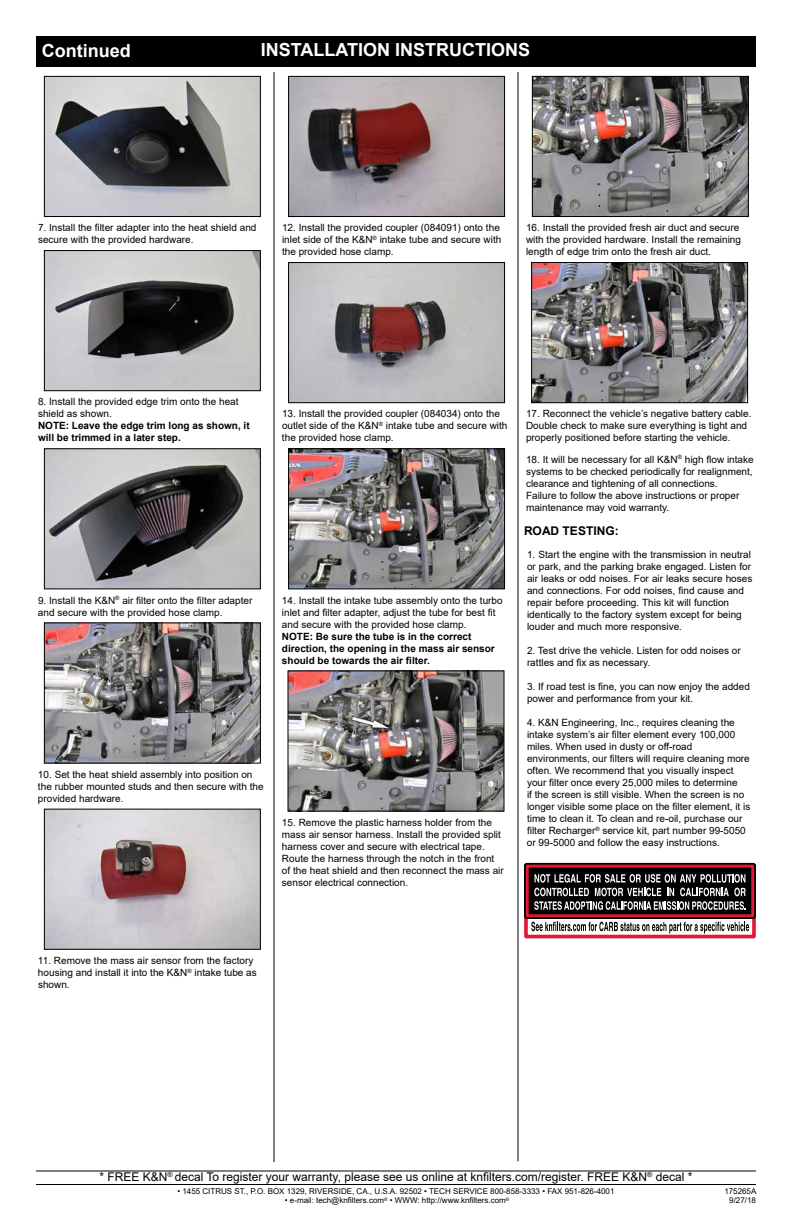
<style>
.page{position:relative;width:792px;height:1224px;background:#fff}
.page>*{position:absolute;margin:0;border:0;box-sizing:border-box;transform-origin:0 0}
.t1{font:700 18px "Arial";color:#fff}
.t2{font:12px "Arial";color:#000}
.t3{font:700 12px "Arial";color:#000}
.t4{font:10px/12px "Arial";color:#000}
.t5{font:700 10px/12px "Arial";color:#000}
.t6{font:8px/9.6px "Arial";color:#000;text-align:center}
</style>
<div class="page">
<div style="left:36px;top:36px;width:720px;height:31px;background:#000"></div>
<hr style="left:36px;top:1184px;width:720px;height:1px;background:#000">
<hr style="left:36px;top:1171px;width:720px;height:1px;background:#000">
<hr style="left:274px;top:72px;width:1px;height:1090px;background:#000">
<hr style="left:518px;top:72px;width:1px;height:1089px;background:#000">
<div style="left:524px;top:910px;width:232px;height:28px;border:4px solid #e31837"></div>
<div style="left:526px;top:865px;width:228px;height:52px;background:#000"></div>
<div style="left:524px;top:863px;width:232px;height:56px;border:5px solid #000"></div>
<div style="left:526px;top:865px;width:228px;height:52px;border:3px solid #e31837"></div>
<svg style="left:531px;top:922px;width:218px;height:12px"></svg>
<svg style="left:534px;top:874px;width:212px;height:36px"></svg>
<img style="left:46px;top:78px;width:213px;height:137px">
<div style="left:44px;top:76px;width:217px;height:141px;border:1px solid #000"></div>
<img style="left:46px;top:252px;width:213px;height:137px">
<div style="left:44px;top:250px;width:217px;height:141px;border:1px solid #000"></div>
<img style="left:46px;top:450px;width:213px;height:137px">
<div style="left:44px;top:448px;width:217px;height:141px;border:1px solid #000"></div>
<img style="left:46px;top:625px;width:213px;height:136px">
<div style="left:44px;top:623px;width:217px;height:140px;border:1px solid #000"></div>
<img style="left:46px;top:811px;width:213px;height:137px">
<div style="left:44px;top:809px;width:217px;height:141px;border:1px solid #000"></div>
<img style="left:290px;top:78px;width:213px;height:137px">
<div style="left:288px;top:76px;width:217px;height:141px;border:1px solid #000"></div>
<img style="left:533px;top:264px;width:213px;height:137px">
<div style="left:531px;top:262px;width:217px;height:141px;border:1px solid #000"></div>
<img style="left:290px;top:264px;width:213px;height:137px">
<div style="left:288px;top:262px;width:217px;height:141px;border:1px solid #000"></div>
<img style="left:290px;top:450px;width:213px;height:137px">
<div style="left:288px;top:448px;width:217px;height:141px;border:1px solid #000"></div>
<img style="left:290px;top:673px;width:212px;height:136px">
<div style="left:288px;top:671px;width:216px;height:140px;border:1px solid #000"></div>
<img style="left:534px;top:78px;width:213px;height:137px">
<div style="left:532px;top:76px;width:217px;height:141px;border:1px solid #000"></div>
<h1 class="t1" style="left:42px;top:38px;width:90px">Continued</h1>
<h1 class="t1" style="left:261px;top:37px;width:271px">INSTALLATION INSTRUCTIONS</h1>
<p class="t4" style="left:38px;top:222px;width:220px">7. Install the filter adapter into the heat shield and secure with the provided hardware.</p>
<p class="t4" style="left:282px;top:222px;width:221px">12. Install the provided coupler (084091) onto the inlet side of the K&amp;N<sup>®</sup> intake tube and secure with the provided hose clamp.</p>
<p class="t4" style="left:526px;top:222px;width:217px">16. Install the provided fresh air duct and secure with the provided hardware. Install the remaining length of edge trim onto the fresh air duct.</p>
<p class="t4" style="left:38px;top:396px;width:202px">8. Install the provided edge trim onto the heat shield as shown.</p>
<p class="t5" style="left:38px;top:420px;width:213px">NOTE: Leave the edge trim long as shown, it will be trimmed in a later step.</p>
<p class="t4" style="left:38px;top:594px;width:216px">9. Install the K&amp;N<sup>®</sup> air filter onto the filter adapter and secure with the provided hose clamp.</p>
<p class="t4" style="left:38px;top:768px;width:227px">10. Set the heat shield assembly into position on the rubber mounted studs and then secure with the provided hardware.</p>
<p class="t4" style="left:282px;top:408px;width:227px">13. Install the provided coupler (084034) onto the outlet side of the K&amp;N<sup>®</sup> intake tube and secure with the provided hose clamp.</p>
<p class="t4" style="left:282px;top:594px;width:222px">14. Install the intake tube assembly onto the turbo inlet and filter adapter, adjust the tube for best fit and secure with the provided hose clamp.</p>
<p class="t5" style="left:282px;top:630px;width:214px">NOTE: Be sure the tube is in the correct direction, the opening in the mass air sensor should be towards the air filter.</p>
<p class="t4" style="left:282px;top:816px;width:223px">15. Remove the plastic harness holder from the mass air sensor harness. Install the provided split harness cover and secure with electrical tape.<br>Route the harness through the notch in the front of the heat shield and then reconnect the mass air sensor electrical connection.</p>
<p class="t4" style="left:526px;top:408px;width:227px">17. Reconnect the vehicle’s negative battery cable.<br>Double check to make sure everything is tight and properly positioned before starting the vehicle.</p>
<p class="t4" style="left:526px;top:453px;width:229px">18. It will be necessary for all K&amp;N<sup>®</sup> high flow intake systems to be checked periodically for realignment, clearance and tightening of all connections.<br>Failure to follow the above instructions or proper maintenance may void warranty.</p>
<p class="t3" style="left:524px;top:522px;width:96px">ROAD TESTING:</p>
<p class="t4" style="left:527px;top:548px;width:227px">1. Start the engine with the transmission in neutral or park, and the parking brake engaged. Listen for air leaks or odd noises. For air leaks secure hoses and connections. For odd noises, find cause and repair before proceeding. This kit will function identically to the factory system except for being louder and much more responsive.</p>
<p class="t4" style="left:527px;top:644px;width:215px">2. Test drive the vehicle. Listen for odd noises or rattles and fix as necessary.</p>
<p class="t4" style="left:527px;top:680px;width:224px">3. If road test is fine, you can now enjoy the added power and performance from your kit.</p>
<p class="t4" style="left:527px;top:716px;width:225px">4. K&amp;N Engineering, Inc., requires cleaning the intake system’s air filter element every 100,000 miles. When used in dusty or off-road environments, our filters will require cleaning more often. We recommend that you visually inspect your filter once every 25,000 miles to determine<br>if the screen is still visible. When the screen is no longer visible some place on the filter element, it is time to clean it. To clean and re-oil, purchase our filter Recharger<sup>®</sup> service kit, part number 99-5050 or 99-5000 and follow the easy instructions.</p>
<p class="t4" style="left:38px;top:954px;width:220px">11. Remove the mass air sensor from the factory housing and install it into the K&amp;N<sup>®</sup> intake tube as shown.</p>
<p class="t2" style="left:100px;top:1169px;width:594px">* FREE K&amp;N<sup>®</sup> decal To register your warranty, please see us online at knfilters.com/register. FREE K&amp;N<sup>®</sup> decal *</p>
<p class="t6" style="left:177px;top:1186px;width:439px">• 1455 CITRUS ST., P.O. BOX 1329, RIVERSIDE, CA., U.S.A. 92502 • TECH SERVICE 800-858-3333 • FAX 951-826-4001</p>
<p class="t6" style="left:285px;top:1196px;width:226px">• e-mail: tech@knfilters.com<sup>®</sup> • WWW: http://www.knfilters.com<sup>®</sup></p>
<p class="t6" style="left:724px;top:1186px;width:34px">175265A<br>9/27/18</p>
</div>
